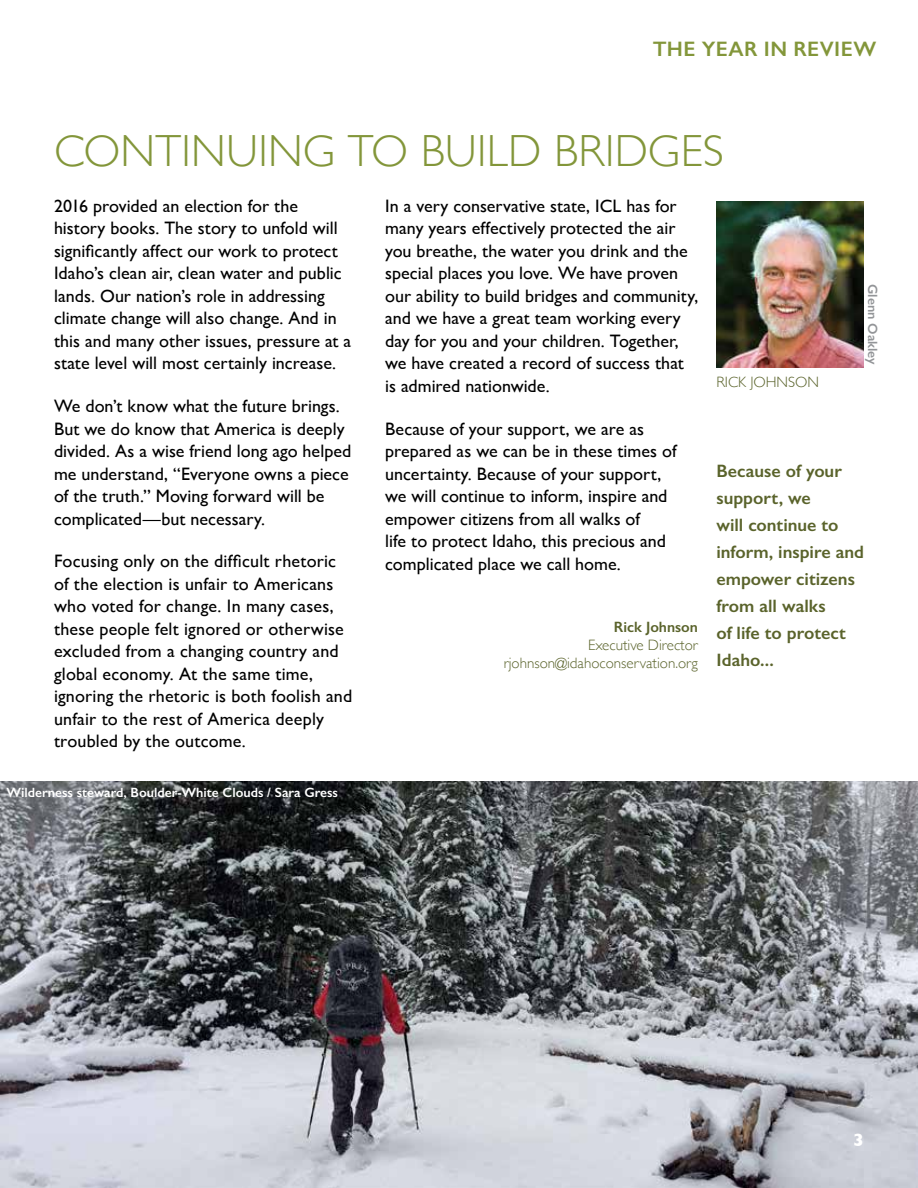
<style>
.page{position:relative;width:918px;height:1188px;background:#fff}
.page>*{position:absolute;margin:0;border:0;box-sizing:border-box;transform-origin:0 0}
.t1{font:300 45px "Gill Sans";letter-spacing:.01em;color:#83963a}
.t2{font:600 21px "Gill Sans";letter-spacing:.02em;color:#83963a}
.t3{font:18px/22.5px "Gill Sans";letter-spacing:.005em;color:#000}
.t4{font:600 18px/27px "Gill Sans";color:#5a632b}
.t5{font:700 18px "Gill Sans";color:#fff}
.t6{font:300 15px/18px "Gill Sans";color:#5a632b;text-align:right}
.t7{font:600 15px "Gill Sans";color:#5a632b}
.t8{font:600 13.5px "Gill Sans";color:#fff}
.t9{font:600 13.5px "Gill Sans";color:#939598}
</style>
<div class="page">
<img style="left:716px;top:202px;width:148px;height:165px">
<img style="left:0;top:782px;width:918px;height:406px">
<p class="t2" style="left:653px;top:36px;width:225px">THE YEAR IN REVIEW</p>
<h1 class="t1" style="left:54px;top:116px;width:671px">CONTINUING TO BUILD BRIDGES</h1>
<p class="t3" style="left:54px;top:194px;width:299px">2016 provided an election for the history books. The story to unfold will significantly affect our work to protect Idaho’s clean air, clean water and public lands. Our nation’s role in addressing climate change will also change. And in this and many other issues, pressure at a state level will most certainly increase.</p>
<p class="t3" style="left:54px;top:395px;width:299px">We don’t know what the future brings.<br>But we do know that America is deeply divided. As a wise friend long ago helped me understand, “Everyone owns a piece of the truth.” Moving forward will be complicated—but necessary.</p>
<p class="t3" style="left:54px;top:550px;width:300px">Focusing only on the difficult rhetoric of the election is unfair to Americans who voted for change. In many cases, these people felt ignored or otherwise excluded from a changing country and global economy. At the same time, ignoring the rhetoric is both foolish and unfair to the rest of America deeply troubled by the outcome.</p>
<p class="t8" style="left:6px;top:785px;width:333px">Wilderness steward, Boulder-White Clouds / Sara Gress</p>
<p class="t3" style="left:385px;top:194px;width:315px">In a very conservative state, ICL has for many years effectively protected the air you breathe, the water you drink and the special places you love. We have proven our ability to build bridges and community, and we have a great team working every day for you and your children. Together, we have created a record of success that is admired nationwide.</p>
<p class="t3" style="left:385px;top:417px;width:293px">Because of your support, we are as prepared as we can be in these times of uncertainty. Because of your support, we will continue to inform, inspire and empower citizens from all walks of<br>life to protect Idaho, this precious and complicated place we call home.</p>
<p class="t7" style="left:614px;top:618px;width:86px">Rick Johnson</p>
<p class="t6" style="left:504px;top:635px;width:196px">Executive Director rjohnson@idahoconservation.org</p>
<p class="t6" style="left:716px;top:372px;width:104px">RICK JOHNSON</p>
<p class="t9" style="left:881px;top:284px;width:82px;rotate:90deg">Glenn Oakley</p>
<p class="t4" style="left:716px;top:457px;width:149px">Because of your support, we<br>will continue to inform, inspire and empower citizens from all walks<br>of life to protect<br>Idaho...</p>
<p class="t5" style="left:853px;top:1126px;width:12px">3</p>
</div>
